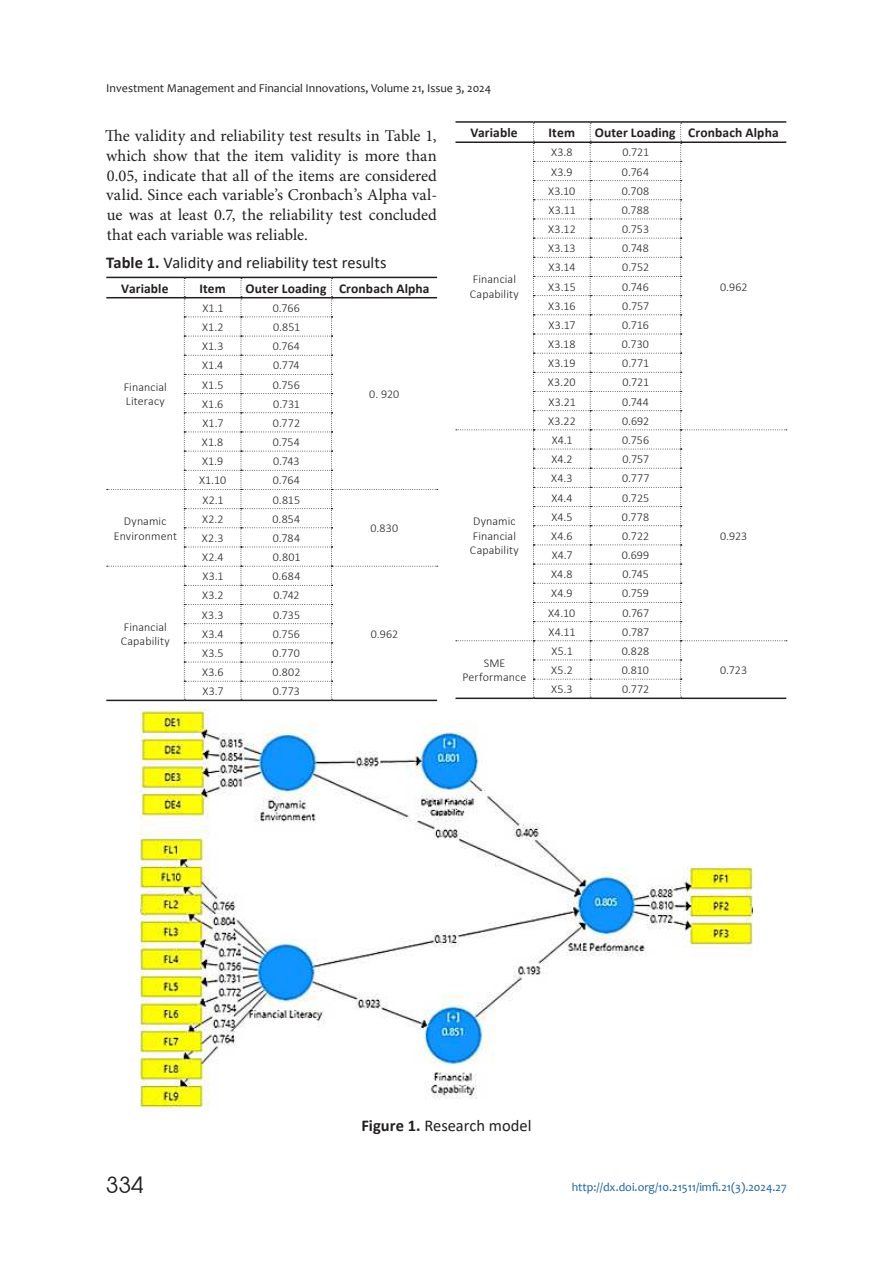
<style>
.page{position:relative;width:893px;height:1263px;background:#fff}
.page>*{position:absolute;margin:0;border:0;box-sizing:border-box;transform-origin:0 0}
.t1{font:22.5px "Avant Garde Gothic C";color:#231f20}
.t2{font:16.5px/19.8px "Minion Pro";color:#231f20;text-align:justify}
.t3{font:16.5px "Calibri";letter-spacing:-.005em;color:#231f20}
.t4{font:700 13.5px "Calibri";letter-spacing:.01em;color:#231f20}
.t5{font:300 12px/14.4px "Calibri";letter-spacing:.01em;color:#231f20}
.t6{font:12px "Candara";color:#231f20}
.t7{font:12px "Candara";color:#175d9e}
.s1{font-weight:700}
</style>
<div class="page">
<hr style="left:106px;top:277px;width:78px;height:1px;background:#231f20">
<hr style="left:184px;top:277px;width:57px;height:1px;background:#231f20">
<hr style="left:241px;top:277px;width:90px;height:1px;background:#231f20">
<hr style="left:331px;top:277px;width:106px;height:1px;background:#231f20">
<hr style="left:106px;top:297px;width:78px;height:1px;background:#231f20">
<hr style="left:184px;top:700px;width:57px;height:1px;background:#231f20">
<hr style="left:241px;top:700px;width:90px;height:1px;background:#231f20">
<hr style="left:331px;top:700px;width:106px;height:1px;background:#231f20">
<svg style="left:107px;top:278px;width:331px;height:422px"></svg>
<hr style="left:106px;top:700px;width:78px;height:1px;background:#231f20">
<hr style="left:455px;top:121px;width:78px;height:2px;background:#231f20">
<hr style="left:533px;top:121px;width:57px;height:2px;background:#231f20">
<hr style="left:590px;top:121px;width:91px;height:2px;background:#231f20">
<hr style="left:681px;top:121px;width:105px;height:2px;background:#231f20">
<hr style="left:455px;top:141px;width:78px;height:2px;background:#231f20">
<hr style="left:533px;top:697px;width:57px;height:2px;background:#231f20">
<hr style="left:590px;top:697px;width:91px;height:2px;background:#231f20">
<hr style="left:681px;top:697px;width:105px;height:2px;background:#231f20">
<hr style="left:455px;top:697px;width:78px;height:2px;background:#231f20">
<svg style="left:456px;top:123px;width:331px;height:575px"></svg>
<img style="left:141px;top:709px;width:611px;height:400px">
<p class="t6" style="left:106px;top:83px;width:386px">Investment Management and Financial Innovations, Volume 21, Issue 3, 2024</p>
<p class="t2" style="left:105px;top:127px;width:334px">The validity and reliability test results in Table 1, which show that the item validity is more than 0.05, indicate that all of the items are considered valid. Since each variable’s Cronbach’s Alpha val&shy;ue was at least 0.7, the reliability test concluded that each variable was reliable.</p>
<h2 class="t3" style="left:106px;top:257px;width:282px"><span class="s1">Table 1.</span> Validity and reliability test results</h2>
<p class="t4" style="left:121px;top:283px;width:49px">Variable</p>
<p class="t4" style="left:199px;top:283px;width:28px">Item</p>
<p class="t4" style="left:246px;top:283px;width:185px">Outer Loading Cronbach Alpha</p>
<p class="t5" style="left:124px;top:381px;width:45px">Financial<br>Literacy</p>
<p class="t5" style="left:114px;top:515px;width:65px;text-align:center">Dynamic<br>Environment</p>
<p class="t5" style="left:121px;top:620px;width:50px">Financial<br>Capability</p>
<p class="t5" style="left:202px;top:301px;width:23px">X1.1</p>
<p class="t5" style="left:273px;top:301px;width:29px">0.766</p>
<p class="t5" style="left:202px;top:321px;width:23px">X1.2</p>
<p class="t5" style="left:273px;top:321px;width:29px">0.851</p>
<p class="t5" style="left:202px;top:340px;width:23px">X1.3</p>
<p class="t5" style="left:273px;top:340px;width:29px">0.764</p>
<p class="t5" style="left:202px;top:359px;width:23px">X1.4</p>
<p class="t5" style="left:273px;top:359px;width:28px">0.774</p>
<p class="t5" style="left:202px;top:378px;width:23px">X1.5</p>
<p class="t5" style="left:273px;top:378px;width:29px">0.756</p>
<p class="t5" style="left:202px;top:397px;width:23px">X1.6</p>
<p class="t5" style="left:273px;top:397px;width:28px">0.731</p>
<p class="t5" style="left:202px;top:417px;width:22px">X1.7</p>
<p class="t5" style="left:273px;top:417px;width:29px">0.772</p>
<p class="t5" style="left:202px;top:436px;width:23px">X1.8</p>
<p class="t5" style="left:273px;top:436px;width:29px">0.754</p>
<p class="t5" style="left:202px;top:455px;width:23px">X1.9</p>
<p class="t5" style="left:273px;top:455px;width:28px">0.743</p>
<p class="t5" style="left:199px;top:474px;width:29px">X1.10</p>
<p class="t5" style="left:273px;top:474px;width:29px">0.764</p>
<p class="t5" style="left:202px;top:493px;width:23px">X2.1</p>
<p class="t5" style="left:273px;top:493px;width:29px">0.815</p>
<p class="t5" style="left:202px;top:512px;width:23px">X2.2</p>
<p class="t5" style="left:272px;top:512px;width:29px">0.854</p>
<p class="t5" style="left:202px;top:532px;width:23px">X2.3</p>
<p class="t5" style="left:273px;top:532px;width:29px">0.784</p>
<p class="t5" style="left:202px;top:551px;width:23px">X2.4</p>
<p class="t5" style="left:273px;top:551px;width:29px">0.801</p>
<p class="t5" style="left:202px;top:570px;width:23px">X3.1</p>
<p class="t5" style="left:272px;top:570px;width:30px">0.684</p>
<p class="t5" style="left:202px;top:589px;width:23px">X3.2</p>
<p class="t5" style="left:273px;top:589px;width:28px">0.742</p>
<p class="t5" style="left:202px;top:608px;width:23px">X3.3</p>
<p class="t5" style="left:273px;top:608px;width:29px">0.735</p>
<p class="t5" style="left:202px;top:627px;width:23px">X3.4</p>
<p class="t5" style="left:273px;top:627px;width:29px">0.756</p>
<p class="t5" style="left:202px;top:647px;width:23px">X3.5</p>
<p class="t5" style="left:273px;top:647px;width:29px">0.770</p>
<p class="t5" style="left:202px;top:666px;width:23px">X3.6</p>
<p class="t5" style="left:273px;top:666px;width:29px">0.802</p>
<p class="t5" style="left:202px;top:685px;width:23px">X3.7</p>
<p class="t5" style="left:273px;top:685px;width:29px">0.773</p>
<p class="t5" style="left:369px;top:388px;width:31px">0. 920</p>
<p class="t5" style="left:370px;top:522px;width:29px">0.830</p>
<p class="t5" style="left:371px;top:627px;width:29px">0.962</p>
<p class="t4" style="left:470px;top:128px;width:49px">Variable</p>
<p class="t4" style="left:548px;top:128px;width:28px">Item</p>
<p class="t4" style="left:595px;top:128px;width:185px">Outer Loading Cronbach Alpha</p>
<p class="t5" style="left:470px;top:273px;width:50px">Financial<br>Capability</p>
<p class="t5" style="left:470px;top:515px;width:50px">Dynamic<br>Financial<br>Capability</p>
<p class="t5" style="left:462px;top:657px;width:66px;text-align:center">SME<br>Performance</p>
<p class="t5" style="left:551px;top:146px;width:23px">X3.8</p>
<p class="t5" style="left:622px;top:146px;width:28px">0.721</p>
<p class="t5" style="left:551px;top:165px;width:23px">X3.9</p>
<p class="t5" style="left:622px;top:165px;width:29px">0.764</p>
<p class="t5" style="left:548px;top:184px;width:29px">X3.10</p>
<p class="t5" style="left:622px;top:184px;width:29px">0.708</p>
<p class="t5" style="left:548px;top:204px;width:29px">X3.11</p>
<p class="t5" style="left:622px;top:204px;width:29px">0.788</p>
<p class="t5" style="left:548px;top:223px;width:29px">X3.12</p>
<p class="t5" style="left:622px;top:223px;width:29px">0.753</p>
<p class="t5" style="left:548px;top:242px;width:29px">X3.13</p>
<p class="t5" style="left:622px;top:242px;width:28px">0.748</p>
<p class="t5" style="left:548px;top:261px;width:29px">X3.14</p>
<p class="t5" style="left:622px;top:261px;width:28px">0.752</p>
<p class="t5" style="left:548px;top:280px;width:29px">X3.15</p>
<p class="t5" style="left:622px;top:280px;width:28px">0.746</p>
<p class="t5" style="left:548px;top:299px;width:29px">X3.16</p>
<p class="t5" style="left:622px;top:299px;width:28px">0.757</p>
<p class="t5" style="left:549px;top:319px;width:29px">X3.17</p>
<p class="t5" style="left:622px;top:319px;width:28px">0.716</p>
<p class="t5" style="left:548px;top:338px;width:29px">X3.18</p>
<p class="t5" style="left:622px;top:338px;width:29px">0.730</p>
<p class="t5" style="left:548px;top:357px;width:29px">X3.19</p>
<p class="t5" style="left:622px;top:357px;width:29px">0.771</p>
<p class="t5" style="left:548px;top:376px;width:29px">X3.20</p>
<p class="t5" style="left:622px;top:376px;width:28px">0.721</p>
<p class="t5" style="left:548px;top:395px;width:29px">X3.21</p>
<p class="t5" style="left:622px;top:395px;width:28px">0.744</p>
<p class="t5" style="left:548px;top:414px;width:29px">X3.22</p>
<p class="t5" style="left:622px;top:414px;width:29px">0.692</p>
<p class="t5" style="left:552px;top:434px;width:23px">X4.1</p>
<p class="t5" style="left:622px;top:434px;width:29px">0.756</p>
<p class="t5" style="left:551px;top:453px;width:23px">X4.2</p>
<p class="t5" style="left:622px;top:453px;width:28px">0.757</p>
<p class="t5" style="left:551px;top:472px;width:23px">X4.3</p>
<p class="t5" style="left:622px;top:472px;width:29px">0.777</p>
<p class="t5" style="left:551px;top:491px;width:23px">X4.4</p>
<p class="t5" style="left:622px;top:491px;width:29px">0.725</p>
<p class="t5" style="left:551px;top:510px;width:23px">X4.5</p>
<p class="t5" style="left:622px;top:510px;width:29px">0.778</p>
<p class="t5" style="left:551px;top:530px;width:23px">X4.6</p>
<p class="t5" style="left:622px;top:530px;width:29px">0.722</p>
<p class="t5" style="left:552px;top:549px;width:22px">X4.7</p>
<p class="t5" style="left:622px;top:549px;width:29px">0.699</p>
<p class="t5" style="left:551px;top:568px;width:23px">X4.8</p>
<p class="t5" style="left:622px;top:568px;width:28px">0.745</p>
<p class="t5" style="left:551px;top:587px;width:23px">X4.9</p>
<p class="t5" style="left:622px;top:587px;width:28px">0.759</p>
<p class="t5" style="left:548px;top:606px;width:29px">X4.10</p>
<p class="t5" style="left:622px;top:606px;width:28px">0.767</p>
<p class="t5" style="left:549px;top:625px;width:29px">X4.11</p>
<p class="t5" style="left:622px;top:625px;width:28px">0.787</p>
<p class="t5" style="left:720px;top:280px;width:29px">0.962</p>
<p class="t5" style="left:720px;top:530px;width:29px">0.923</p>
<p class="t5" style="left:552px;top:645px;width:23px">X5.1</p>
<p class="t5" style="left:622px;top:645px;width:29px">0.828</p>
<p class="t5" style="left:551px;top:664px;width:23px">X5.2</p>
<p class="t5" style="left:622px;top:664px;width:29px">0.810</p>
<p class="t5" style="left:720px;top:664px;width:29px">0.723</p>
<p class="t5" style="left:551px;top:683px;width:23px">X5.3</p>
<p class="t5" style="left:622px;top:683px;width:29px">0.772</p>
<h1 class="t1" style="left:106px;top:1172px;width:39px">334</h1>
<h2 class="t3" style="left:361px;top:1120px;width:172px"><span class="s1">Figure 1.</span> Research model</h2>
<p class="t7" style="left:572px;top:1179px;width:216px">http://dx.doi.org/10.21511/imfi.21(3).2024.27</p>
</div>
